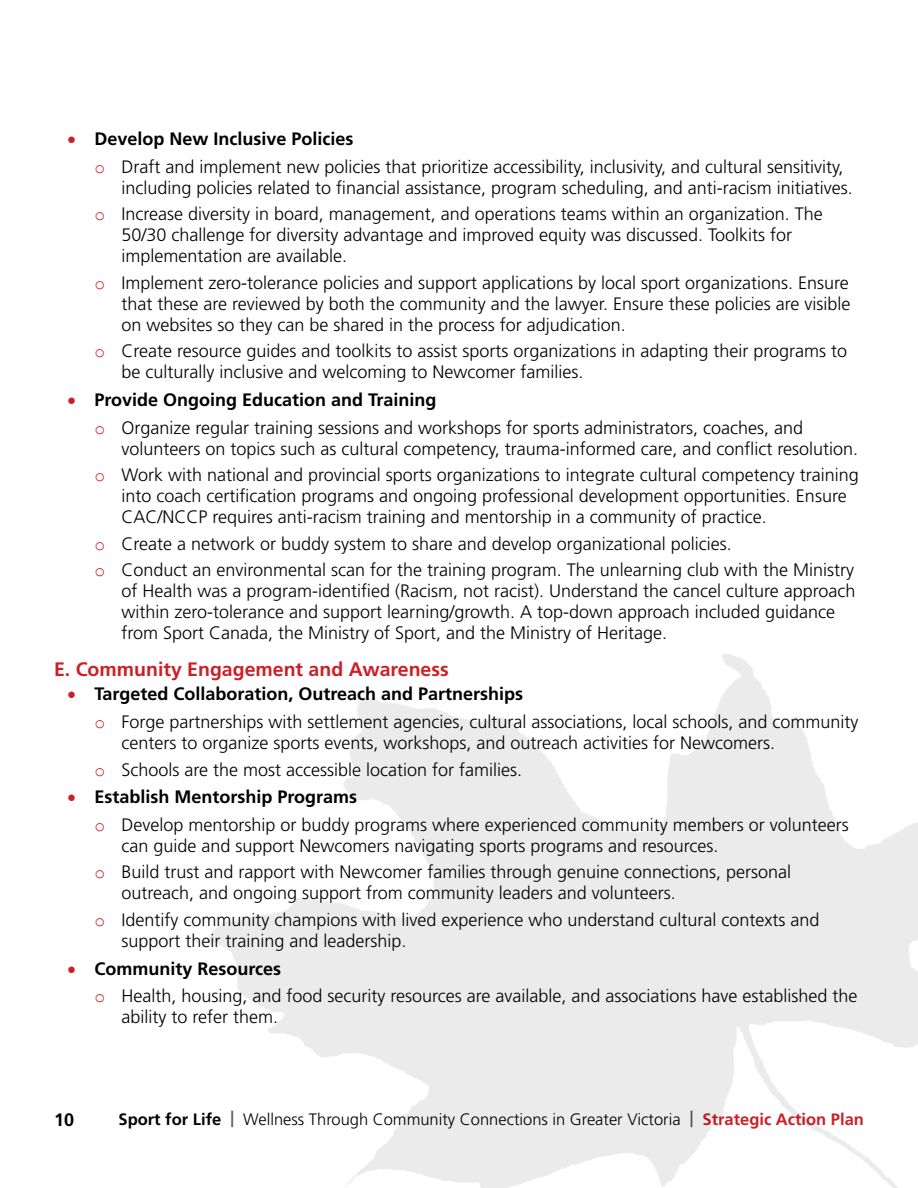
<style>
.page{position:relative;width:918px;height:1188px;background:#fff}
.page>*{position:absolute;margin:0;border:0;box-sizing:border-box;transform-origin:0 0}
.t1{font:700 19.5px "Frutiger LT Std";color:#cc2027}
.t2{font:300 18px/21px "Frutiger LT Std";color:#000}
.t3{font:700 18px "Frutiger LT Std";color:#000}
.t4{font:300 16.5px "Frutiger LT Std";color:#000}
.s1{color:#cc2027}
.s2{font-weight:700}
.s3{font-family:"Courier New";font-weight:400;color:#cc2027}
.s4{font-weight:700;color:#5a5b5d}
.s5{font-weight:700;color:#cc2027}
</style>
<div class="page">
<svg style="left:207px;top:654px;width:711px;height:534px;fill:#ebebec"></svg>
<p class="t2" style="left:94px;top:125px;width:750px;line-height:27.8px;text-indent:-27px"><span class="s1">•</span> <span class="s2">Develop New Inclusive Policies<br></span><span class="s3">o</span> Draft and implement new policies that prioritize accessibility, inclusivity, and cultural sensitivity,</p>
<p class="t2" style="left:94px;top:175px;width:756px;line-height:26.4px;text-indent:27px">including policies related to financial assistance, program scheduling, and anti-racism initiatives. <span class="s3">o</span> Increase diversity in board, management, and operations teams within an organization. The</p>
<p class="t2" style="left:122px;top:225px;width:672px">50/30 challenge for diversity advantage and improved equity was discussed. Toolkits for implementation are available.</p>
<p class="t2" style="left:122px;top:272px;width:731px;text-align:justify;text-indent:-27px"><span class="s3">o</span> Implement zero-tolerance policies and support applications by local sport organizations. Ensure that these are reviewed by both the community and the lawyer. Ensure these policies are visible on websites so they can be shared in the process for adjudication.</p>
<p class="t2" style="left:122px;top:341px;width:727px;text-indent:-27px"><span class="s3">o</span> Create resource guides and toolkits to assist sports organizations in adapting their programs to be culturally inclusive and welcoming to Newcomer families.</p>
<p class="t2" style="left:94px;top:386px;width:710px;line-height:27.8px;text-indent:-27px"><span class="s1">•</span> <span class="s2">Provide Ongoing Education and Training<br></span><span class="s3">o</span> Organize regular training sessions and workshops for sports administrators, coaches, and</p>
<p class="t2" style="left:94px;top:436px;width:766px;line-height:26.4px;text-align:right">volunteers on topics such as cultural competency, trauma-informed care, and conflict resolution.<br><span class="s3">o</span> Work with national and provincial sports organizations to integrate cultural competency training</p>
<p class="t2" style="left:122px;top:486px;width:727px">into coach certification programs and ongoing professional development opportunities. Ensure<br>CAC/NCCP requires anti-racism training and mentorship in a community of practice.</p>
<p class="t2" style="left:94px;top:530px;width:761px;line-height:26.4px"><span class="s3">o</span> Create a network or buddy system to share and develop organizational policies.<br><span class="s3">o</span> Conduct an environmental scan for the training program. The unlearning club with the Ministry</p>
<p class="t2" style="left:122px;top:581px;width:736px">of Health was a program-identified (Racism, not racist). Understand the cancel culture approach within zero-tolerance and support learning/growth. A top-down approach included guidance from Sport Canada, the Ministry of Sport, and the Ministry of Heritage.</p>
<p class="t1" style="left:54px;top:658px;width:396px">E. Community Engagement and Awareness</p>
<p class="t2" style="left:94px;top:681px;width:766px;line-height:27.8px;text-indent:-27px"><span class="s1">•</span> <span class="s2">Targeted Collaboration, Outreach and Partnerships<br></span><span class="s3">o</span> Forge partnerships with settlement agencies, cultural associations, local schools, and community</p>
<p class="t2" style="left:94px;top:730px;width:679px;line-height:26.4px;text-indent:27px">centers to organize sports events, workshops, and outreach activities for Newcomers. <span class="s3">o</span> Schools are the most accessible location for families.</p>
<p class="t2" style="left:94px;top:783px;width:756px;line-height:27.8px;text-indent:-27px"><span class="s1">•</span> <span class="s2">Establish Mentorship Programs<br></span><span class="s3">o</span> Develop mentorship or buddy programs where experienced community members or volunteers</p>
<p class="t2" style="left:94px;top:833px;width:698px;line-height:26.4px;text-indent:27px">can guide and support Newcomers navigating sports programs and resources.<br><span class="s3">o</span> Build trust and rapport with Newcomer families through genuine connections, personal</p>
<p class="t2" style="left:94px;top:880px;width:727px;line-height:26.4px;text-indent:27px">outreach, and ongoing support from community leaders and volunteers.<br><span class="s3">o</span> Identify community champions with lived experience who understand cultural contexts and</p>
<p class="t2" style="left:122px;top:930px;width:283px">support their training and leadership.</p>
<p class="t2" style="left:94px;top:955px;width:765px;line-height:27.8px;text-indent:-27px"><span class="s1">•</span> <span class="s2">Community Resources<br></span><span class="s3">o</span> Health, housing, and food security resources are available, and associations have established the</p>
<p class="t2" style="left:122px;top:1007px;width:155px">ability to refer them.</p>
<p class="t3" style="left:54px;top:1109px;width:22px">10</p>
<p class="t4" style="left:119px;top:1110px;width:747px"><span class="s2">Sport for Life</span> <span class="s4">|</span> Wellness Through Community Connections in Greater Victoria <span class="s4">|</span> <span class="s5">Strategic Action Plan</span></p>
</div>
